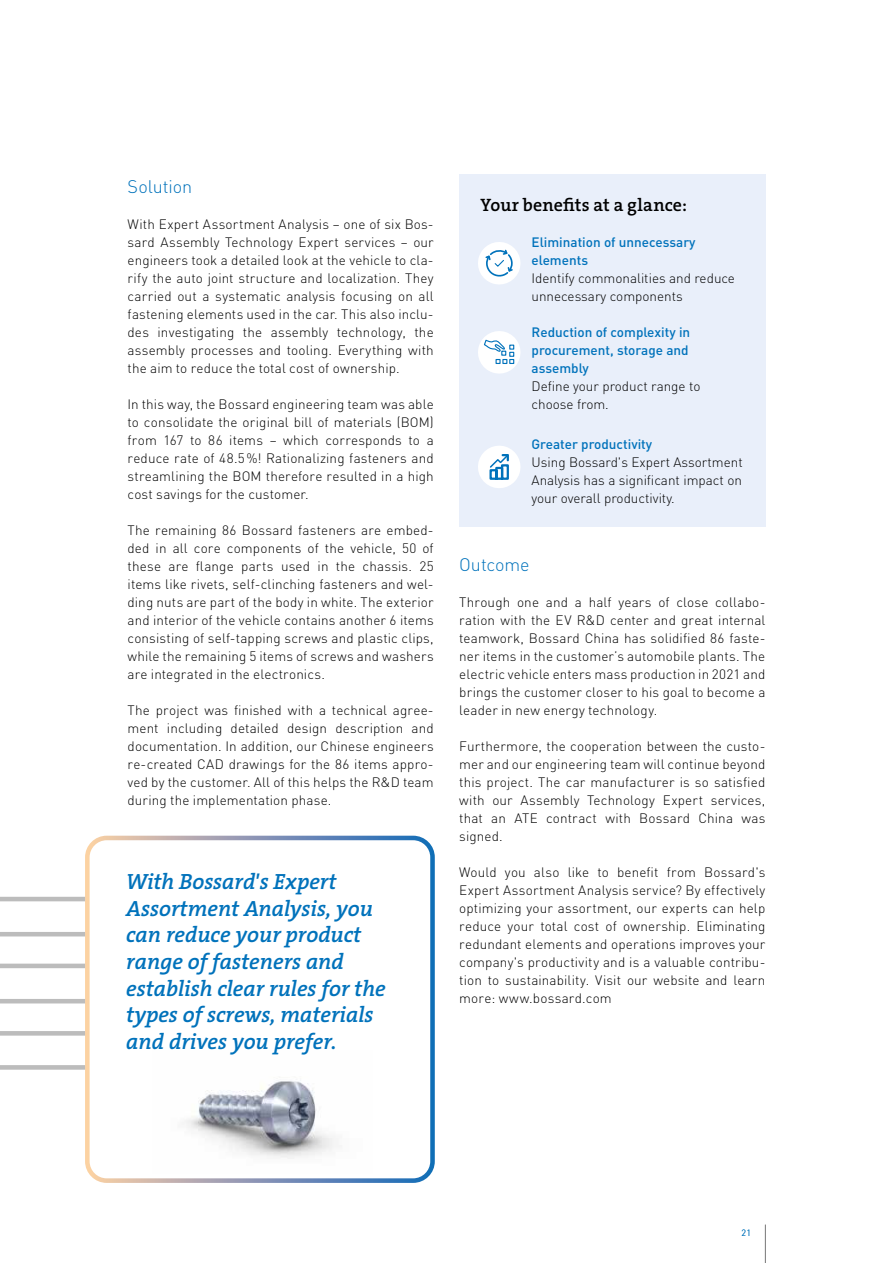
<style>
.page{position:relative;width:893px;height:1263px;background:#fff}
.page>*{position:absolute;margin:0;border:0;box-sizing:border-box;transform-origin:0 0}
.t1{font:22.2px/26.5px "The Serif HP6 Se Bld IT";color:#0072bb}
.t2{font:18px "The Serif HP6 Se Bld";letter-spacing:.005em;color:#000}
.t3{font:300 18px "DINOT";letter-spacing:-.005em;color:#0072bb}
.t4{font:300 13.5px/18px "DINOT";letter-spacing:.01em;color:#000;text-align:justify}
.t5{font:500 13.5px/18px "DINOT";color:#0072bb}
.t6{font:300 9px "DINOT";color:#0072bb}
</style>
<div class="page">
<hr style="left:765px;top:1225px;width:1px;height:38px;background:#878787">
<img style="left:185px;top:1081px;width:149px;height:78px">
<div style="left:85px;top:836px;width:350px;height:347px;border:5px solid #fff;border-radius:19px"></div>
<svg style="left:0;top:1029px;width:90px;height:120px"></svg>
<svg style="left:0;top:843px;width:90px;height:96px"></svg>
<svg style="left:0;top:997px;width:90px;height:24px"></svg>
<svg style="left:0;top:946px;width:90px;height:24px"></svg>
<div style="left:459px;top:175px;width:306px;height:352px;background:#e9effa"></div>
<svg style="left:478px;top:446px;width:42px;height:42px"></svg>
<svg style="left:478px;top:331px;width:42px;height:43px"></svg>
<svg style="left:478px;top:242px;width:42px;height:42px"></svg>
<h2 class="t3" style="left:128px;top:174px;width:66px">Solution</h2>
<p class="t4" style="left:128px;top:214px;width:308px">With Expert Assortment Analysis – one of six Bos&shy;sard Assembly Technology Expert services – our engineers took a detailed look at the vehicle to cla&shy;rify the auto joint structure and localization. They carried out a systematic analysis focusing on all fastening elements used in the car. This also inclu&shy;des investigating the assembly technology, the assembly processes and tooling. Everything with the aim to reduce the total cost of ownership.</p>
<p class="t4" style="left:128px;top:394px;width:308px">In this way, the Bossard engineering team was able to consolidate the original bill of materials (BOM) from 167 to 86 items – which corresponds to a reduce rate of 48.5%! Rationalizing fasteners and streamlining the BOM therefore resulted in a high cost savings for the customer.</p>
<p class="t4" style="left:128px;top:520px;width:308px">The remaining 86 Bossard fasteners are embed&shy;ded in all core components of the vehicle, 50 of these are flange parts used in the chassis. 25 items like rivets, self-clinching fasteners and wel&shy;ding nuts are part of the body in white. The exterior and interior of the vehicle contains another 6 items consisting of self-tapping screws and plastic clips, while the remaining 5 items of screws and washers are integrated in the electronics.</p>
<p class="t4" style="left:128px;top:700px;width:308px">The project was finished with a technical agree&shy;ment including detailed design description and documentation. In addition, our Chinese engineers re-created CAD drawings for the 86 items appro&shy;ved by the customer. All of this helps the R&amp;D team during the implementation phase.</p>
<h1 class="t1" style="left:126px;top:869px;width:261px">With Bossard's Expert<br>Assortment Analysis, you can reduce your product range of fasteners and establish clear rules for the types of screws, materials and drives you prefer.</h1>
<h2 class="t2" style="left:480px;top:193px;width:208px">Your benefits at a glance:</h2>
<p class="t5" style="left:531px;top:232px;width:166px">Elimination of unnecessary elements</p>
<p class="t4" style="left:531px;top:268px;width:205px">Identify commonalities and reduce unnecessary components</p>
<p class="t5" style="left:531px;top:322px;width:160px;text-align:justify">Reduction of complexity in procurement, storage and assembly</p>
<p class="t4" style="left:531px;top:376px;width:170px">Define your product range to choose from.</p>
<p class="t5" style="left:531px;top:435px;width:122px">Greater productivity</p>
<p class="t4" style="left:531px;top:453px;width:213px">Using Bossard's Expert Assortment Analysis has a significant impact on your overall productivity.</p>
<h2 class="t3" style="left:459px;top:552px;width:72px">Outcome</h2>
<p class="t4" style="left:459px;top:592px;width:308px">Through one and a half years of close collabo&shy;ration with the EV R&amp;D center and great internal teamwork, Bossard China has solidified 86 faste&shy;ner items in the customer’s automobile plants. The electric vehicle enters mass production in 2021 and brings the customer closer to his goal to become a leader in new energy technology.</p>
<p class="t4" style="left:459px;top:736px;width:308px">Furthermore, the cooperation between the custo&shy;mer and our engineering team will continue beyond this project. The car manufacturer is so satisfied with our Assembly Technology Expert services, that an ATE contract with Bossard China was signed.</p>
<p class="t4" style="left:459px;top:862px;width:308px">Would you also like to benefit from Bossard's Expert Assortment Analysis service? By effectively optimizing your assortment, our experts can help reduce your total cost of ownership. Eliminating redundant elements and operations improves your company's productivity and is a valuable contribu&shy;tion to sustainability. Visit our website and learn more: www.bossard.com</p>
<p class="t6" style="left:742px;top:1227px;width:11px">21</p>
</div>
